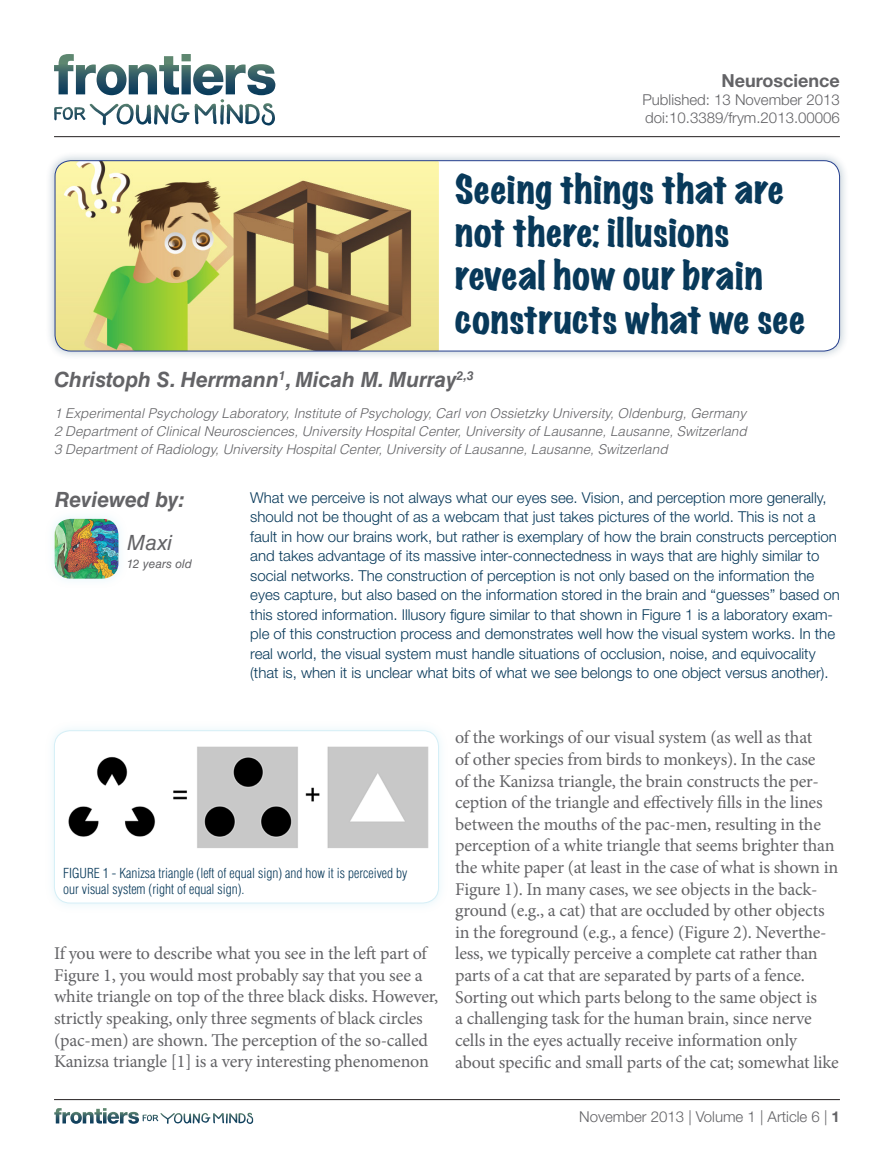
<style>
.page{position:relative;width:894px;height:1170px;background:#fff}
.page>*{position:absolute;margin:0;border:0;box-sizing:border-box;transform-origin:0 0}
.t1{font:expanded 36px/43.2px "Marker Felt";letter-spacing:.015em;color:#08395a}
.t2{font:italic 700 21px "Helvetica LT Std";color:#636366}
.t3{font:italic 21px "Helvetica LT Std";color:#636366}
.t4{font:18px/21.6px "Minion Pro";letter-spacing:-.01em;color:#636366}
.t5{font:700 18px "Helvetica Neue LT Std";color:#636366}
.t6{font:300 15px/19.5px "Helvetica Neue LT Std";color:#08395a}
.t7{font:300 15px/18px "Helvetica Neue LT Std";color:#636366}
.t8{font:italic 300 13.5px/18px "Helvetica LT Std";color:#636366;text-align:justify}
.t9{font:300 condensed 13.5px/16.2px "Helvetica LT Std";color:#08395a}
.t10{font:italic 12px "Helvetica LT Std";color:#636366}
.s1{font-weight:700}
</style>
<div class="page">
<hr style="left:54px;top:136px;width:785px;height:1px;background:#231f20">
<svg style="left:54px;top:54px;width:221px;height:72px"></svg>
<hr style="left:54px;top:1099px;width:785px;height:1px;background:#231f20">
<svg style="left:54px;top:1108px;width:199px;height:16px"></svg>
<div style="left:45px;top:150px;width:804px;height:211px;background:#08395a;opacity:.25"></div>
<div style="left:55px;top:161px;width:784px;height:190px;background:#fff;border-radius:16px"></div>
<img style="left:55px;top:161px;width:383px;height:190px">
<div style="left:55px;top:160px;width:784px;height:191px;border:1px solid #253f8e;border-radius:16px"></div>
<img style="left:55px;top:519px;width:63px;height:59px">
<div style="left:44px;top:720px;width:404px;height:193px;background:#fafdfe"></div>
<div style="left:54px;top:730px;width:384px;height:173px;background:#fff;border-radius:16px"></div>
<div style="left:54px;top:730px;width:384px;height:173px;border:1px solid #d5eff7;border-radius:16px"></div>
<img style="left:68px;top:747px;width:360px;height:101px">
<p class="t5" style="left:721px;top:70px;width:120px">Neuroscience</p>
<p class="t7" style="left:642px;top:91px;width:199px">Published: 13 November 2013 doi:10.3389/frym.2013.00006</p>
<h1 class="t1" style="left:455px;top:167px;width:351px">Seeing things that are not there: illusions reveal how our brain constructs what we see</h1>
<p class="t2" style="left:54px;top:366px;width:421px">Christoph S. Herrmann<sup>1</sup>, Micah M. Murray<sup>2,3</sup></p>
<p class="t8" style="left:54px;top:404px;width:693px">1 Experimental Psychology Laboratory, Institute of Psychology, Carl von Ossietzky University, Oldenburg, Germany 2 Department of Clinical Neurosciences, University Hospital Center, University of Lausanne, Lausanne, Switzerland 3 Department of Radiology, University Hospital Center, University of Lausanne, Lausanne, Switzerland</p>
<p class="t2" style="left:55px;top:487px;width:132px">Reviewed by:</p>
<p class="t3" style="left:127px;top:531px;width:47px">Maxi</p>
<p class="t10" style="left:127px;top:557px;width:67px">12 years old</p>
<p class="t6" style="left:250px;top:487px;width:591px">What we perceive is not always what our eyes see. Vision, and perception more generally, should not be thought of as a webcam that just takes pictures of the world. This is not a fault in how our brains work, but rather is exemplary of how the brain constructs perception and takes advantage of its massive inter-connectedness in ways that are highly similar to social networks. The construction of perception is not only based on the information the eyes capture, but also based on the information stored in the brain and “guesses” based on this stored information. Illusory figure similar to that shown in Figure 1 is a laboratory exam&shy;ple of this construction process and demonstrates well how the visual system works. In the real world, the visual system must handle situations of occlusion, noise, and equivocality (that is, when it is unclear what bits of what we see belongs to one object versus another).</p>
<p class="t9" style="left:63px;top:864px;width:346px">FIGURE 1 - Kanizsa triangle (left of equal sign) and how it is perceived by our visual system (right of equal sign).</p>
<p class="t4" style="left:54px;top:943px;width:385px">If you were to describe what you see in the left part of Figure 1, you would most probably say that you see a white triangle on top of the three black disks. However, strictly speaking, only three segments of black circles (pac-men) are shown. The perception of the so-called Kanizsa triangle [1] is a very interesting phenomenon</p>
<p class="t4" style="left:455px;top:727px;width:385px">of the workings of our visual system (as well as that<br>of other species from birds to monkeys). In the case<br>of the Kanizsa triangle, the brain constructs the per&shy;ception of the triangle and effectively fills in the lines between the mouths of the pac-men, resulting in the perception of a white triangle that seems brighter than the white paper (at least in the case of what is shown in Figure 1). In many cases, we see objects in the back&shy;ground (e.g., a cat) that are occluded by other objects in the foreground (e.g., a fence) (Figure 2). Neverthe&shy;less, we typically perceive a complete cat rather than parts of a cat that are separated by parts of a fence.<br>Sorting out which parts belong to the same object is<br>a challenging task for the human brain, since nerve cells in the eyes actually receive information only about specific and small parts of the cat; somewhat like</p>
<p class="t7" style="left:579px;top:1107px;width:262px">November 2013 | Volume 1 | Article 6 | <span class="s1">1</span></p>
</div>
